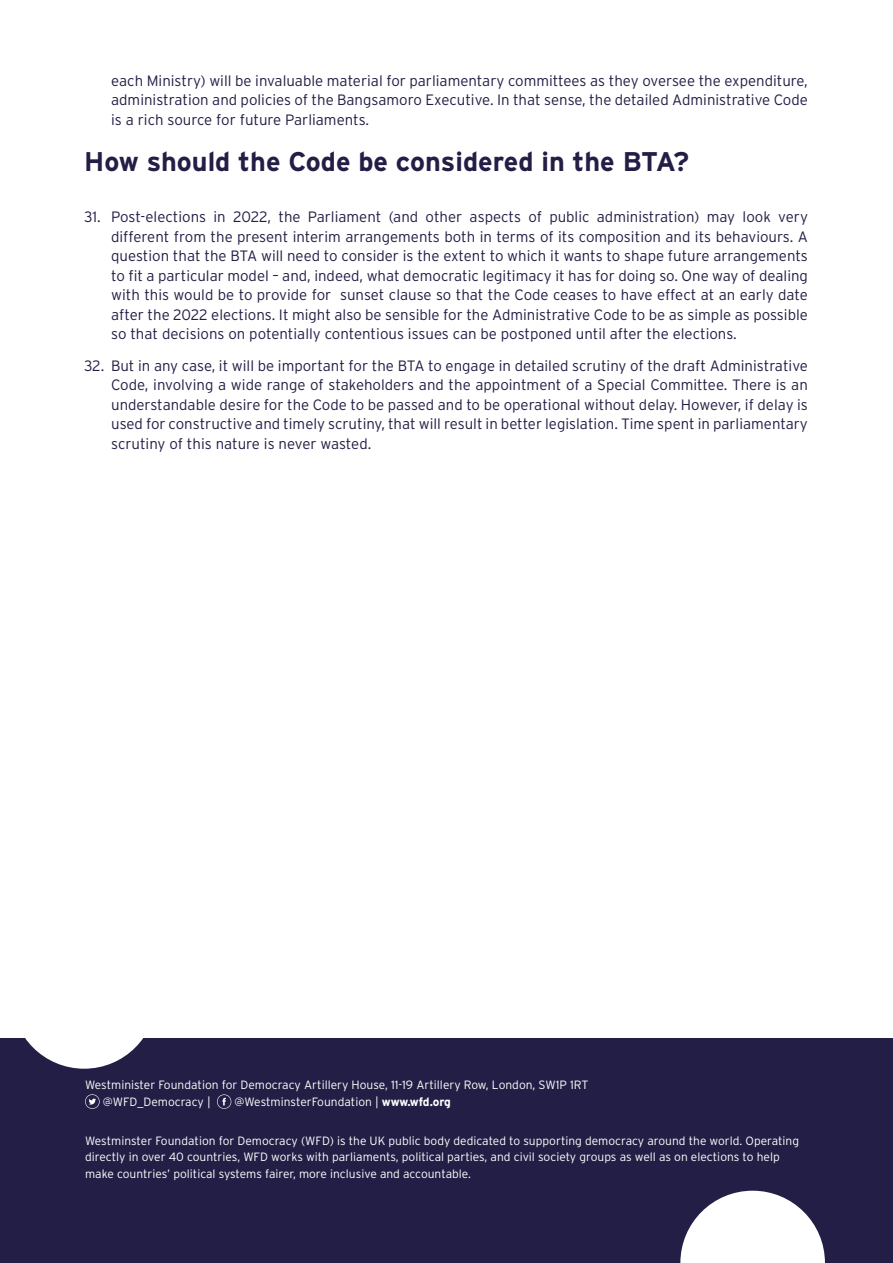
<style>
.page{position:relative;width:893px;height:1263px;background:#fff}
.page>*{position:absolute;margin:0;border:0;box-sizing:border-box;transform-origin:0 0}
.t1{font:700 27px "Interstate";color:#231e45}
.t2{font:300 15px/19.5px "Interstate";color:#231e45;text-align:justify}
.t3{font:300 12px/16.5px "Interstate";color:#fff}
.s1{font-weight:700}
</style>
<div class="page">
<div style="left:0;top:1039px;width:893px;height:224px;background:#231e45"></div>
<svg style="left:85px;top:1094px;width:15px;height:15px"></svg>
<svg style="left:217px;top:1094px;width:14px;height:15px"></svg>
<svg style="left:680px;top:1191px;width:145px;height:72px"></svg>
<div style="left:12px;top:924px;width:144px;height:145px;background:#fff;border-radius:50%"></div>
<p class="t2" style="left:111px;top:70px;width:698px">each Ministry) will be invaluable material for parliamentary committees as they oversee the expenditure, administration and policies of the Bangsamoro Executive. In that sense, the detailed Administrative Code is a rich source for future Parliaments.</p>
<h1 class="t1" style="left:84px;top:146px;width:607px">How should the Code be considered in the BTA?</h1>
<p class="t2" style="left:111px;top:207px;width:698px;text-indent:-27px">31. Post-elections in 2022, the Parliament (and other aspects of public administration) may look very different from the present interim arrangements both in terms of its composition and its behaviours. A question that the BTA will need to consider is the extent to which it wants to shape future arrangements to fit a particular model – and, indeed, what democratic legitimacy it has for doing so. One way of dealing with this would be to provide for sunset clause so that the Code ceases to have effect at an early date after the 2022 elections. It might also be sensible for the Administrative Code to be as simple as possible so that decisions on potentially contentious issues can be postponed until after the elections.</p>
<p class="t2" style="left:111px;top:355px;width:698px;text-indent:-27px">32. But in any case, it will be important for the BTA to engage in detailed scrutiny of the draft Administrative Code, involving a wide range of stakeholders and the appointment of a Special Committee. There is an understandable desire for the Code to be passed and to be operational without delay. However, if delay is used for constructive and timely scrutiny, that will result in better legislation. Time spent in parliamentary scrutiny of this nature is never wasted.</p>
<p class="t3" style="left:103px;top:1077px;width:487px;text-indent:-18px">Westminister Foundation for Democracy Artillery House, 11-19 Artillery Row, London, SW1P 1RT @WFD_Democracy |</p>
<p class="t3" style="left:234px;top:1093px;width:218px">@WestminsterFoundation | <span class="s1">www.wfd.org</span></p>
<p class="t3" style="left:85px;top:1132px;width:716px">Westminster Foundation for Democracy (WFD) is the UK public body dedicated to supporting democracy around the world. Operating directly in over 40 countries, WFD works with parliaments, political parties, and civil society groups as well as on elections to help make countries’ political systems fairer, more inclusive and accountable.</p>
</div>
